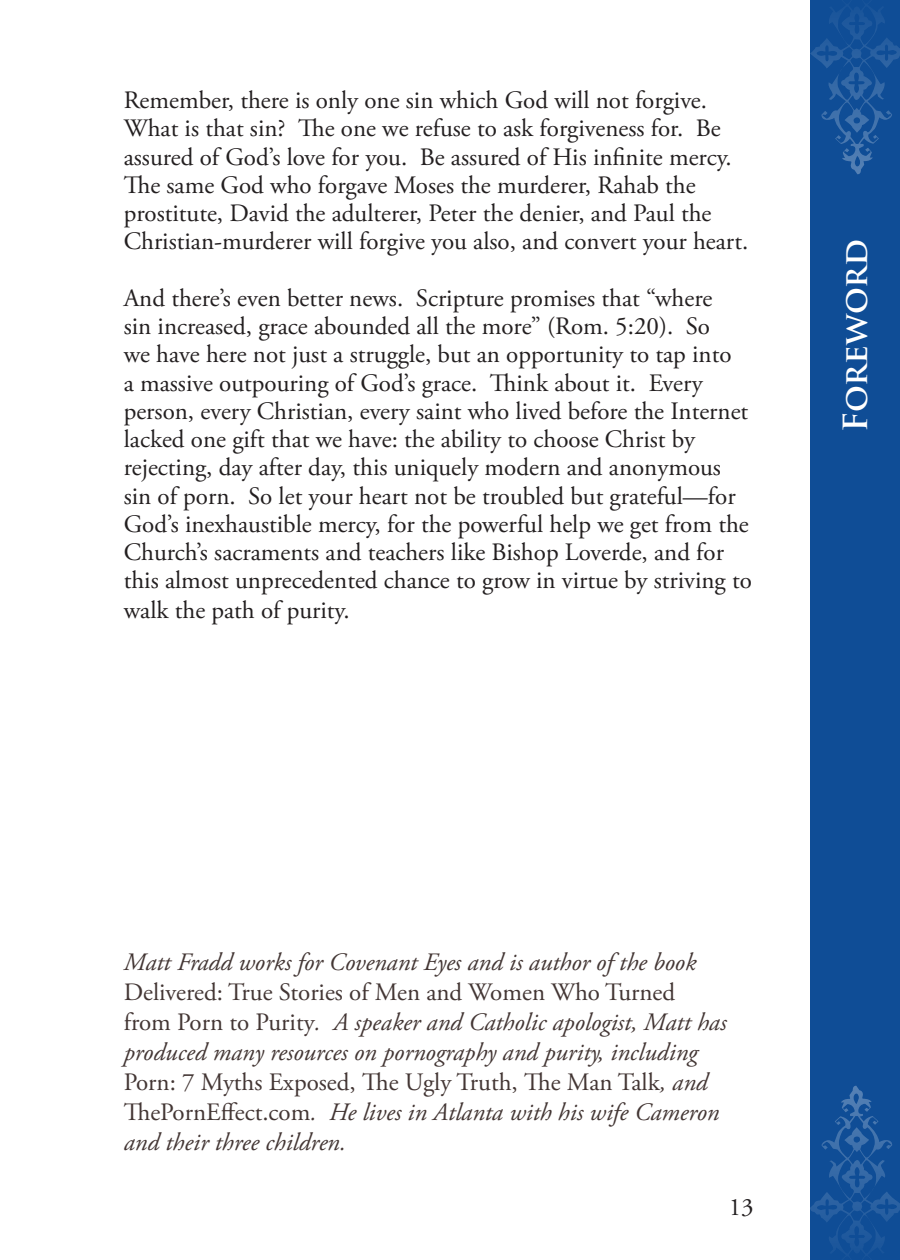
<style>
.page{position:relative;width:900px;height:1260px;background:#fff}
.page>*{position:absolute;margin:0;border:0;box-sizing:border-box;transform-origin:0 0}
.t1{font:700 32.5px "Trajan Pro";letter-spacing:-.015em;color:#fff}
.t2{font:25px/28.2px "Adobe Garamond Pro";color:#231f20}
.t3{font:italic 25px/30px "Adobe Garamond Pro";color:#433634}
.s1{font-style:normal}
</style>
<div class="page">
<div style="left:810px;top:0;width:90px;height:1260px;background:#0f4d96"></div>
<svg style="left:810px;top:10px;width:90px;height:164px"></svg>
<svg style="left:810px;top:1086px;width:90px;height:165px"></svg>
<p class="t2" style="left:124px;top:87px;width:626px">Remember, there is only one sin which God will not forgive.<br>What is that sin? The one we refuse to ask forgiveness for. Be assured of God’s love for you. Be assured of His infinite mercy.<br>The same God who forgave Moses the murderer, Rahab the prostitute, David the adulterer, Peter the denier, and Paul the Christian-murderer will forgive you also, and convert your heart.</p>
<p class="t2" style="left:124px;top:285px;width:630px">And there’s even better news. Scripture promises that “where<br>sin increased, grace abounded all the more” (Rom. 5:20). So<br>we have here not just a struggle, but an opportunity to tap into<br>a massive outpouring of God’s grace. Think about it. Every person, every Christian, every saint who lived before the Internet lacked one gift that we have: the ability to choose Christ by rejecting, day after day, this uniquely modern and anonymous sin of porn. So let your heart not be troubled but grateful—for God’s inexhaustible mercy, for the powerful help we get from the Church’s sacraments and teachers like Bishop Loverde, and for this almost unprecedented chance to grow in virtue by striving to walk the path of purity.</p>
<h1 class="t1" style="left:835px;top:432px;width:195px;rotate:-90deg">Foreword</h1>
<p class="t3" style="left:124px;top:948px;width:574px">Matt Fradd works for Covenant Eyes and is author of the book</p>
<p class="t3" style="left:124px;top:978px;width:604px"><span class="s1">Delivered: True Stories of Men and Women Who Turned from Porn to Purity</span>. A speaker and Catholic apologist, Matt has produced many resources on pornography and purity, including <span class="s1">Porn: 7 Myths Exposed, The Ugly Truth, The Man Talk</span>, and <span class="s1">ThePornEffect.com</span>. He lives in Atlanta with his wife Cameron and their three children.</p>
<p class="t2" style="left:729px;top:1194px;width:26px">13</p>
</div>
